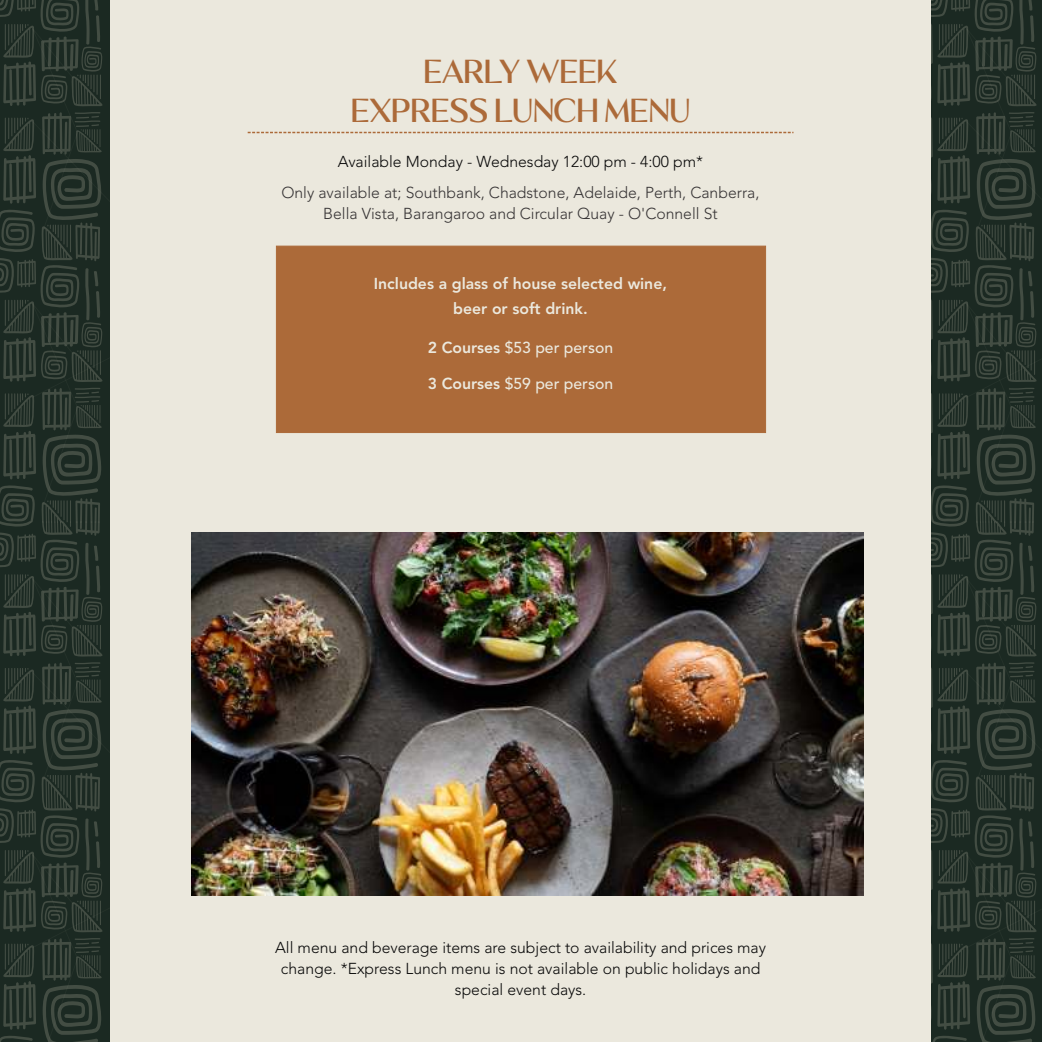
<style>
.page{position:relative;width:1042px;height:1042px;background:#fff}
.page>*{position:absolute;margin:0;border:0;box-sizing:border-box;transform-origin:0 0}
.t1{font:21px/38.5px "Kalista Serif";color:#ac6a39;text-align:center}
.t2{font:300 15.75px/20.8px "Avenir";color:#090909;text-align:center}
.t3{font:300 15.75px/20.8px "Avenir";color:#373435;text-align:center}
.t4{font:800 15.75px/25px "Avenir";color:#ebe8dd;text-align:center}
.t5{font:500 15.75px "Avenir";color:#ebe8dd}
.s1{font-weight:800}
</style>
<div class="page">
<svg style="left:0;top:522px;width:111px;height:520px;background:#28352d"></svg>
<svg style="left:0;top:0;width:111px;height:522px;background:#29352d"></svg>
<svg style="left:931px;top:522px;width:111px;height:520px;background:#27342c"></svg>
<svg style="left:931px;top:0;width:111px;height:522px;background:#27342c"></svg>
<div style="left:111px;top:0;width:820px;height:1042px;background:#ebe8dd"></div>
<svg style="left:248px;top:132px;width:545px;height:1px"></svg>
<div style="left:275px;top:245px;width:491px;height:188px;background:#ac6a39"></div>
<img style="left:191px;top:532px;width:672px;height:363px">
<h1 class="t1" style="left:351px;top:57px;width:341px">EARLY WEEK<br>EXPRESS LUNCH MENU</h1>
<p class="t2" style="left:338px;top:151px;width:367px">Available Monday - Wednesday 12:00 pm - 4:00 pm*</p>
<p class="t3" style="left:281px;top:182px;width:480px">Only available at; Southbank, Chadstone, Adelaide, Perth, Canberra,<br>Bella Vista, Barangaroo and Circular Quay - O'Connell St</p>
<p class="t4" style="left:374px;top:271px;width:295px">Includes a glass of house selected wine, beer or soft drink.</p>
<p class="t5" style="left:428px;top:337px;width:187px"><span class="s1">2 Courses</span> $53 per person</p>
<p class="t5" style="left:428px;top:374px;width:187px"><span class="s1">3 Courses</span> $59 per person</p>
<p class="t2" style="left:275px;top:937px;width:492px">All menu and beverage items are subject to availability and prices may change. *Express Lunch menu is not available on public holidays and special event days.</p>
</div>
